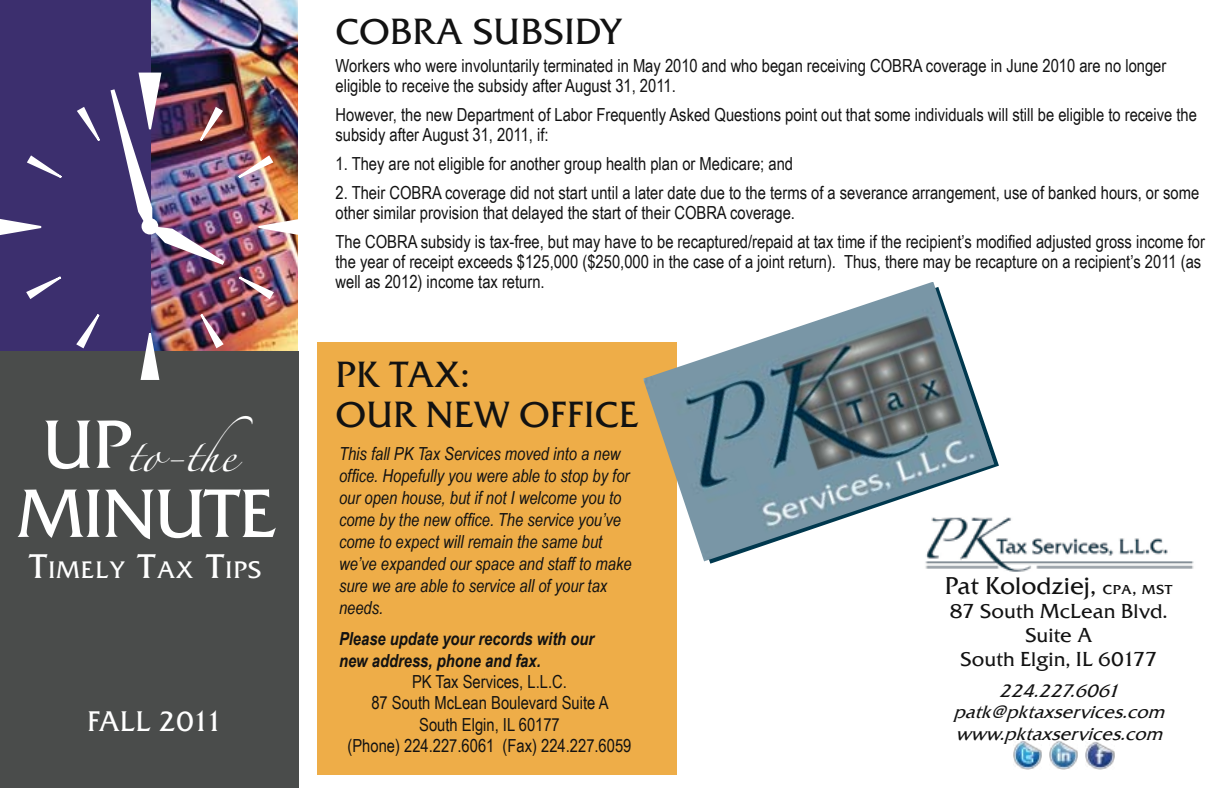
<style>
.page{position:relative;width:1224px;height:788px;background:#fff}
.page>*{position:absolute;margin:0;border:0;box-sizing:border-box;transform-origin:0 0}
.t1{font:72px/69px "Fraternity";color:#fff}
.t2{font:36px/40px "Friz Qua";color:#121212}
.t3{font:30px "Zapfino";color:#fff}
.t4{font:28px "Friz Qua";letter-spacing:-.035em;color:#fff}
.t5{font:25.2px "Fraternity";letter-spacing:.05em;color:#fff}
.t6{font:24px "Friz Qua";color:#121212}
.t7{font:20px/24px "Friz Qua";color:#121212;text-align:center}
.t8{font:18px/20px "Arial Narrow";color:#121212}
.t9{font:italic 18px/22px "Arial Narrow";color:#121212}
.t10{font:italic 18px/21.6px "Friz Qua";color:#121212;text-align:center}
.t11{font:italic 700 18px/22px "Arial Narrow";color:#121212}
.s1{font-size:36px}
.s2{font-family:"Friz Qua Regu SC";font-size:18px}
</style>
<div class="page">
<div style="left:0;top:0;width:165px;height:364px;background:#3c2f6e"></div>
<img style="left:152px;top:0;width:145px;height:351px">
<div style="left:0;top:351px;width:298px;height:437px;background:#4a4c4b"></div>
<svg style="left:140px;top:331px;width:21px;height:49px"></svg>
<svg style="left:256px;top:217px;width:42px;height:20px"></svg>
<svg style="left:236px;top:154px;width:39px;height:26px"></svg>
<svg style="left:27px;top:155px;width:35px;height:23px"></svg>
<svg style="left:77px;top:107px;width:23px;height:34px"></svg>
<svg style="left:237px;top:275px;width:38px;height:26px"></svg>
<svg style="left:199px;top:312px;width:26px;height:38px"></svg>
<svg style="left:26px;top:276px;width:35px;height:23px"></svg>
<svg style="left:76px;top:314px;width:24px;height:35px"></svg>
<svg style="left:0;top:219px;width:42px;height:16px"></svg>
<img style="left:110px;top:72px;width:116px;height:194px">
<img style="left:1013px;top:741px;width:29px;height:28px">
<img style="left:1049px;top:741px;width:29px;height:28px">
<img style="left:1085px;top:741px;width:29px;height:29px">
<img style="left:925px;top:517px;width:269px;height:55px">
<div style="left:318px;top:342px;width:359px;height:432px;background:#eead48"></div>
<svg style="left:704px;top:451px;width:295px;height:112px"></svg>
<img style="left:643px;top:282px;width:351px;height:279px">
<h3 class="t3" style="left:126px;top:441px;width:129px">to-the</h3>
<h1 class="t1" style="left:17px;top:408px;width:261px;text-indent:26px">UP<br>MINUTE</h1>
<h3 class="t5" style="left:30px;top:554px;width:233px"><span class="s1">T</span>IMELY <span class="s1">T</span>AX <span class="s1">T</span>IPS</h3>
<h3 class="t4" style="left:87px;top:704px;width:137px">FALL 2011</h3>
<h2 class="t2" style="left:336px;top:11px;width:289px">COBRA SUBSIDY</h2>
<p class="t8" style="left:336px;top:55px;width:832px">Workers who were involuntarily terminated in May 2010 and who began receiving COBRA coverage in June 2010 are no longer eligible to receive the subsidy after August 31, 2011.</p>
<p class="t8" style="left:336px;top:104px;width:863px">However, the new Department of Labor Frequently Asked Questions point out that some individuals will still be eligible to receive the subsidy after August 31, 2011, if:</p>
<p class="t8" style="left:336px;top:153px;width:459px">1. They are not eligible for another group health plan or Medicare; and</p>
<p class="t8" style="left:336px;top:182px;width:865px">2. Their COBRA coverage did not start until a later date due to the terms of a severance arrangement, use of banked hours, or some other similar provision that delayed the start of their COBRA coverage.</p>
<p class="t8" style="left:336px;top:231px;width:871px">The COBRA subsidy is tax-free, but may have to be recaptured/repaid at tax time if the recipient’s modified adjusted gross income for the year of receipt exceeds $125,000 ($250,000 in the case of a joint return). Thus, there may be recapture on a recipient’s 2011 (as well as 2012) income tax return.</p>
<h2 class="t2" style="left:335px;top:354px;width:305px">PK TAX:<br>OUR NEW OFFICE</h2>
<p class="t9" style="left:339px;top:443px;width:294px">This fall PK Tax Services moved into a new office. Hopefully you were able to stop by for our open house, but if not I welcome you to come by the new office. The service you’ve come to expect will remain the same but we’ve expanded our space and staff to make sure we are able to service all of your tax needs.</p>
<p class="t11" style="left:339px;top:627px;width:257px">Please update your records with our new address, phone and fax.</p>
<p class="t8" style="left:348px;top:671px;width:285px;line-height:21px;text-align:center">PK Tax Services, L.L.C.<br>87 South McLean Boulevard Suite A<br>South Elgin, IL 60177<br>(Phone) 224.227.6061 (Fax) 224.227.6059</p>
<h3 class="t6" style="left:945px;top:571px;width:229px">Pat Kolodziej, <span class="s2">cpa, mst</span></h3>
<p class="t7" style="left:950px;top:599px;width:219px">87 South McLean Blvd.<br>Suite A<br>South Elgin, IL 60177</p>
<p class="t10" style="left:953px;top:679px;width:219px">224.227.6061 patk@pktaxservices.com www.pktaxservices.com</p>
</div>
